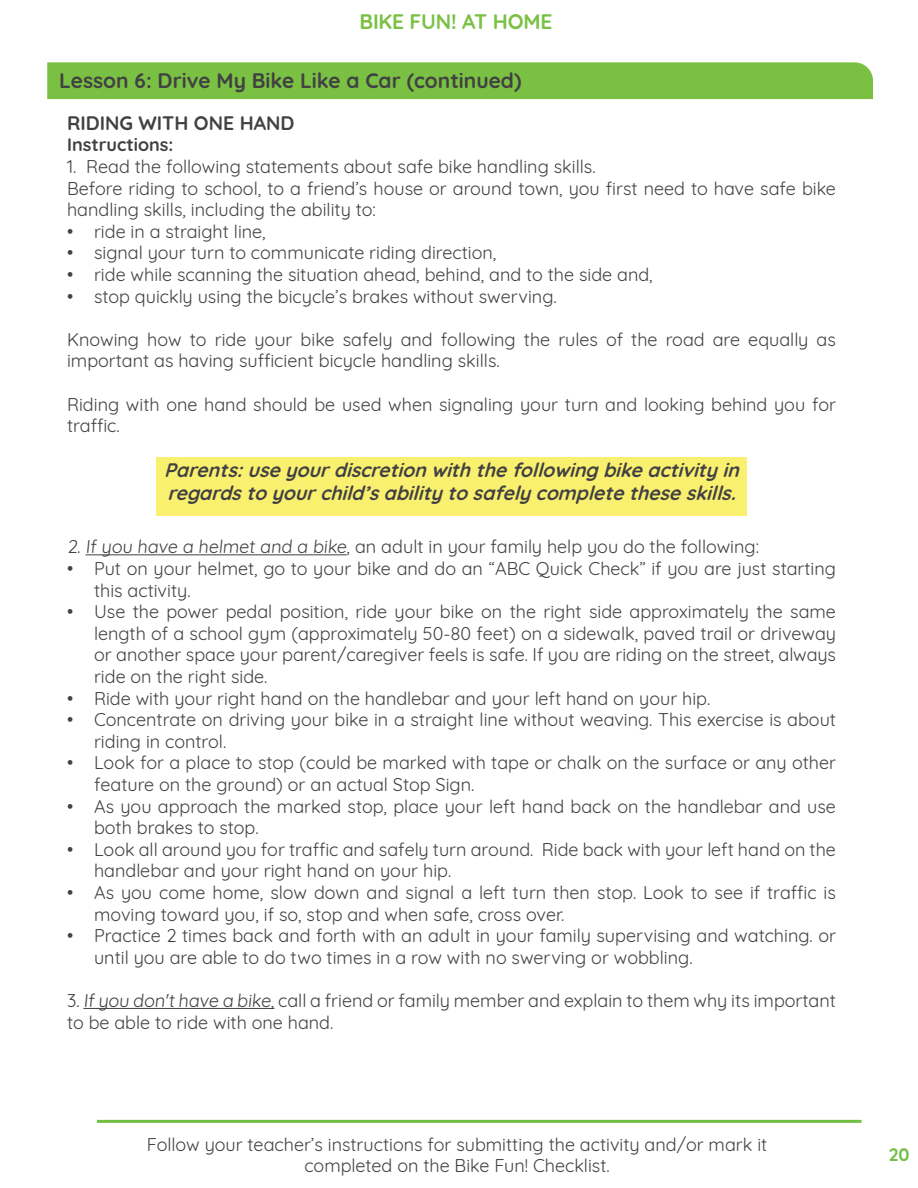
<style>
.page{position:relative;width:918px;height:1188px;background:#fff}
.page>*{position:absolute;margin:0;border:0;box-sizing:border-box;transform-origin:0 0}
.t1{font:700 21px "Quicksand";color:#414042}
.t2{font:700 21px "Quicksand";letter-spacing:-.01em;color:#7ac143}
.Body_Text{font:italic 700 19.5px/23.4px "Quicksand";color:#414042}
.Body_Text-2{font:700 19.5px "Quicksand";color:#414042}
.Body_Text-3{font:18px/21.6px "Quicksand";color:#414042}
.Body_Text-4{font:700 18px "Quicksand";color:#414042}
.t3{font:700 18px "Quicksand";color:#72bf44}
</style>
<div class="page">
<div style="left:47px;top:62px;width:826px;height:37px;background:#7ac143"></div>
<hr style="left:97px;top:1120px;width:765px;height:3px;background:#72bf44">
<hr style="left:85px;top:554px;width:262px;height:1px;background:#414042">
<hr style="left:83px;top:1008px;width:191px;height:1px;background:#414042">
<div style="left:156px;top:457px;width:591px;height:59px;background:#faf06f"></div>
<p class="t2" style="left:360px;top:5px;width:194px">BIKE FUN! AT HOME</p>
<p class="t1" style="left:59px;top:63px;width:464px">Lesson 6: Drive My Bike Like a Car (continued)</p>
<p class="Body_Text-2" style="left:67px;top:107px;width:229px">RIDING WITH ONE HAND</p>
<p class="Body_Text-4" style="left:67px;top:130px;width:108px">Instructions:</p>
<p class="Body_Text-3" style="left:67px;top:154px;width:530px">1. Read the following statements about safe bike handling skills.</p>
<p class="Body_Text-3" style="left:67px;top:176px;width:770px">Before riding to school, to a friend’s house or around town, you first need to have safe bike handling skills, including the ability to:</p>
<p class="Body_Text-3" style="left:67px;top:219px;width:200px">• ride in a straight line,</p>
<p class="Body_Text-3" style="left:67px;top:240px;width:431px">• signal your turn to communicate riding direction,</p>
<p class="Body_Text-3" style="left:67px;top:262px;width:587px">• ride while scanning the situation ahead, behind, and to the side and,</p>
<p class="Body_Text-3" style="left:67px;top:284px;width:491px">• stop quickly using the bicycle’s brakes without swerving.</p>
<p class="Body_Text-3" style="left:67px;top:327px;width:770px">Knowing how to ride your bike safely and following the rules of the road are equally as important as having sufficient bicycle handling skills.</p>
<p class="Body_Text-3" style="left:67px;top:392px;width:770px">Riding with one hand should be used when signaling your turn and looking behind you for traffic.</p>
<p class="Body_Text" style="left:164px;top:457px;width:584px">Parents:useyourdiscretionwiththefollowingbikeactivityin regardstoyourchild’sabilitytosafelycompletetheseskills.</p>
<p class="Body_Text-3" style="left:67px;top:534px;width:694px">2. If you have a helmet and a bike, an adult in your family help you do the following:</p>
<p class="Body_Text-3" style="left:94px;top:556px;width:743px;text-indent:-27px">• Put on your helmet, go to your bike and do an “ABC Quick Check” if you are just starting this activity.</p>
<p class="Body_Text-3" style="left:94px;top:599px;width:743px;text-align:justify;text-indent:-27px">• Use the power pedal position, ride your bike on the right side approximately the same length of a school gym (approximately 50-80 feet) on a sidewalk, paved trail or driveway or another space your parent/caregiver feels is safe. If you are riding on the street, always ride on the right side.</p>
<p class="Body_Text-3" style="left:67px;top:686px;width:645px">• Ride with your right hand on the handlebar and your left hand on your hip.</p>
<p class="Body_Text-3" style="left:94px;top:707px;width:743px;text-indent:-27px">• Concentrate on driving your bike in a straight line without weaving. This exercise is about riding in control.</p>
<p class="Body_Text-3" style="left:94px;top:750px;width:743px;text-indent:-27px">• Look for a place to stop (could be marked with tape or chalk on the surface or any other feature on the ground) or an actual Stop Sign.</p>
<p class="Body_Text-3" style="left:94px;top:794px;width:743px;text-indent:-27px">• As you approach the marked stop, place your left hand back on the handlebar and use both brakes to stop.</p>
<p class="Body_Text-3" style="left:94px;top:837px;width:743px;text-indent:-27px">• Look all around you for traffic and safely turn around. Ride back with your left hand on the handlebar and your right hand on your hip.</p>
<p class="Body_Text-3" style="left:94px;top:880px;width:743px;text-indent:-27px">• As you come home, slow down and signal a left turn then stop. Look to see if traffic is moving toward you, if so, stop and when safe, cross over.</p>
<p class="Body_Text-3" style="left:94px;top:923px;width:743px;text-indent:-27px">• Practice 2 times back and forth with an adult in your family supervising and watching. or until you are able to do two times in a row with no swerving or wobbling.</p>
<p class="Body_Text-3" style="left:67px;top:988px;width:770px">3. If you don't have a bike, call a friend or family member and explain to them why its important to be able to ride with one hand.</p>
<p class="Body_Text-3" style="left:147px;top:1132px;width:622px;text-align:center">Follow your teacher’s instructions for submitting the activity and/or mark it completed on the Bike Fun! Checklist.</p>
<p class="t3" style="left:889px;top:1140px;width:22px">20</p>
</div>
